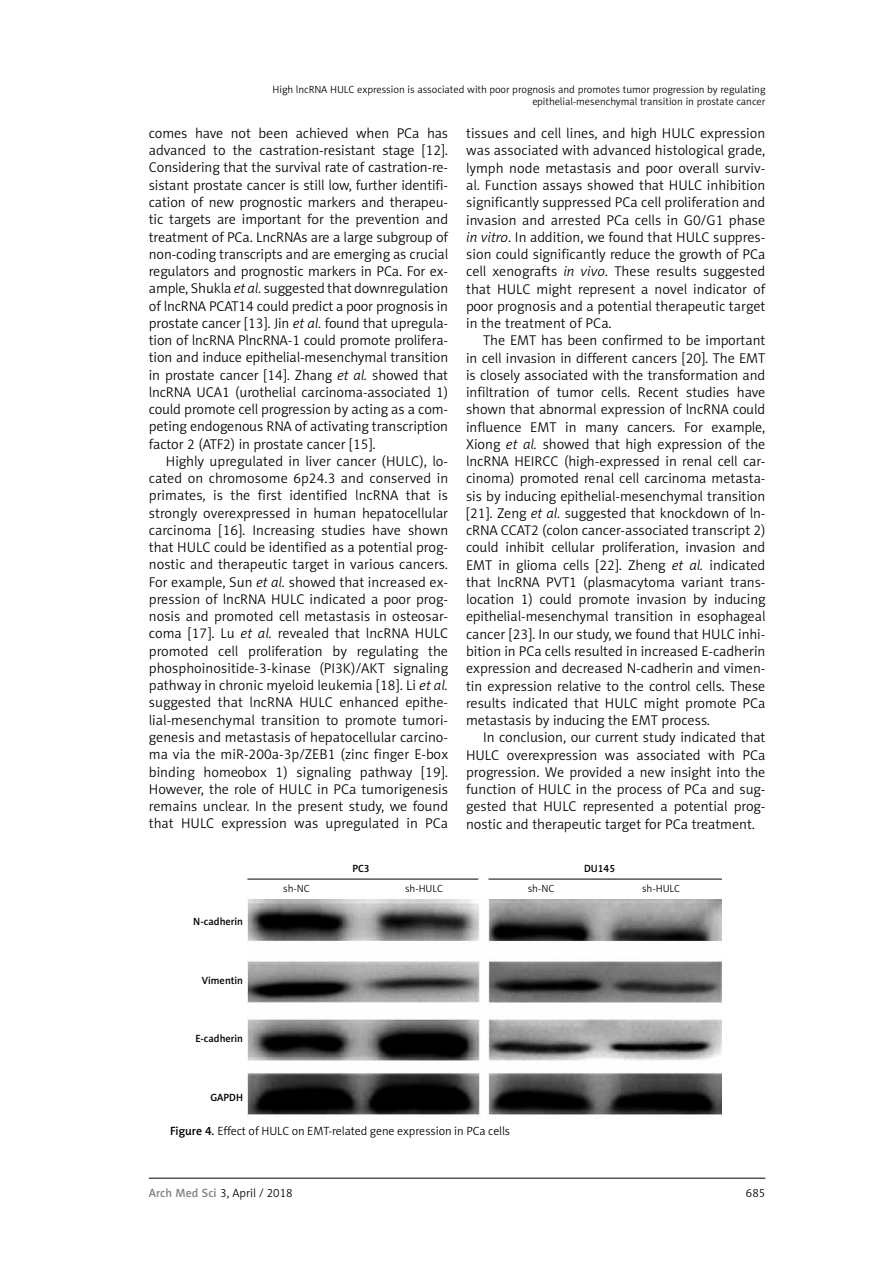
<style>
.page{position:relative;width:893px;height:1263px;background:#fff}
.page>*{position:absolute;margin:0;border:0;box-sizing:border-box;transform-origin:0 0}
.t1{font:14.25px/17.2px "Naomi Sans EFN Light";color:#000;text-align:justify}
.t2{font:12px "Naomi Sans EFN Light";color:#000}
.t3{font:10.5px/12.6px "Naomi Sans EFN Light";color:#000;text-align:right}
.t4{font:10.5px "Naomi Sans EFN Medium";color:#000}
.s1{font-style:italic}
.s2{font-family:"Naomi Sans EFN Medium"}
.s3{font-family:"Naomi Sans EFN Medium";color:#808285}
</style>
<div class="page">
<hr style="left:149px;top:1178px;width:616px;height:1px;background:#000">
<hr style="left:247px;top:879px;width:231px;height:1px;background:#000">
<hr style="left:488px;top:879px;width:234px;height:1px;background:#000">
<img style="left:247px;top:899px;width:475px;height:216px">
<p class="t3" style="left:272px;top:83px;width:494px">High lncRNA HULC expression is associated with poor prognosis and promotes tumor progression by regulating epithelial-mesenchymal transition in prostate cancer</p>
<p class="t1" style="left:149px;top:124px;width:301px">comes have not been achieved when PCa has advanced to the castration-resistant stage [12].<br>Considering that the survival rate of castration-re&shy;sistant prostate cancer is still low, further identifi&shy;cation of new prognostic markers and therapeu&shy;tic targets are important for the prevention and treatment of PCa. LncRNAs are a large subgroup of non-coding transcripts and are emerging as crucial regulators and prognostic markers in PCa. For ex&shy;ample, Shukla <span class="s1">et al.</span> suggested that downregulation of lncRNA PCAT14 could predict a poor prognosis in prostate cancer [13]. Jin <span class="s1">et al.</span> found that upregula&shy;tion of lncRNA PlncRNA-1 could promote prolifera&shy;tion and induce epithelial-mesenchymal transition in prostate cancer [14]. Zhang <span class="s1">et al.</span> showed that lncRNA UCA1 (urothelial carcinoma-associated 1) could promote cell progression by acting as a com&shy;peting endogenous RNA of activating transcription factor 2 (ATF2) in prostate cancer [15].</p>
<p class="t1" style="left:149px;top:452px;width:301px;text-indent:17px">Highly upregulated in liver cancer (HULC), lo&shy;cated on chromosome 6p24.3 and conserved in primates, is the first identified lncRNA that is strongly overexpressed in human hepatocellular carcinoma [16]. Increasing studies have shown that HULC could be identified as a potential prog&shy;nostic and therapeutic target in various cancers.<br>For example, Sun <span class="s1">et al.</span> showed that increased ex&shy;pression of lncRNA HULC indicated a poor prog&shy;nosis and promoted cell metastasis in osteosar&shy;coma [17]. Lu <span class="s1">et al.</span> revealed that lncRNA HULC promoted cell proliferation by regulating the phosphoinositide-3-kinase (PI3K)/AKT signaling pathway in chronic myeloid leukemia [18]. Li <span class="s1">et al. </span>suggested that lncRNA HULC enhanced epithe&shy;lial-mesenchymal transition to promote tumori&shy;genesis and metastasis of hepatocellular carcino&shy;ma via the miR-200a-3p/ZEB1 (zinc finger E-box binding homeobox 1) signaling pathway [19].<br>However, the role of HULC in PCa tumorigenesis remains unclear. In the present study, we found that HULC expression was upregulated in PCa</p>
<p class="t1" style="left:466px;top:125px;width:301px">tissues and cell lines, and high HULC expression was associated with advanced histological grade, lymph node metastasis and poor overall surviv&shy;al. Function assays showed that HULC inhibition significantly suppressed PCa cell proliferation and invasion and arrested PCa cells in G0/G1 phase <span class="s1">in vitro</span>. In addition, we found that HULC suppres&shy;sion could significantly reduce the growth of PCa cell xenografts <span class="s1">in vivo</span>. These results suggested that HULC might represent a novel indicator of poor prognosis and a potential therapeutic target in the treatment of PCa.</p>
<p class="t1" style="left:466px;top:332px;width:301px;text-indent:17px">The EMT has been confirmed to be important in cell invasion in different cancers [20]. The EMT is closely associated with the transformation and infiltration of tumor cells. Recent studies have shown that abnormal expression of lncRNA could influence EMT in many cancers. For example, Xiong <span class="s1">et al.</span> showed that high expression of the lncRNA HEIRCC (high-expressed in renal cell car&shy;cinoma) promoted renal cell carcinoma metasta&shy;sis by inducing epithelial-mesenchymal transition [21]. Zeng <span class="s1">et al.</span> suggested that knockdown of ln&shy;cRNA CCAT2 (colon cancer-associated transcript 2) could inhibit cellular proliferation, invasion and EMT in glioma cells [22]. Zheng <span class="s1">et al.</span> indicated that lncRNA PVT1 (plasmacytoma variant trans&shy;location 1) could promote invasion by inducing epithelial-mesenchymal transition in esophageal cancer [23]. In our study, we found that HULC inhi&shy;bition in PCa cells resulted in increased E-cadherin expression and decreased N-cadherin and vimen&shy;tin expression relative to the control cells. These results indicated that HULC might promote PCa metastasis by inducing the EMT process.</p>
<p class="t1" style="left:466px;top:729px;width:301px;text-indent:17px">In conclusion, our current study indicated that HULC overexpression was associated with PCa progression. We provided a new insight into the function of HULC in the process of PCa and sug&shy;gested that HULC represented a potential prog&shy;nostic and therapeutic target for PCa treatment.</p>
<p class="t4" style="left:352px;top:862px;width:19px">PC3</p>
<p class="t4" style="left:584px;top:862px;width:33px">DU145</p>
<p class="t4" style="left:193px;top:915px;width:51px">N-cadherin</p>
<p class="t4" style="left:202px;top:974px;width:43px">Vimentin</p>
<p class="t4" style="left:196px;top:1032px;width:49px">E-cadherin</p>
<p class="t4" style="left:210px;top:1091px;width:34px">GAPDH</p>
<p class="t3" style="left:283px;top:882px;width:28px">sh-NC</p>
<p class="t3" style="left:405px;top:882px;width:40px">sh-HULC</p>
<p class="t3" style="left:528px;top:882px;width:28px">sh-NC</p>
<p class="t3" style="left:642px;top:882px;width:40px">sh-HULC</p>
<p class="t2" style="left:170px;top:1124px;width:341px"><span class="s2">Figure 4.</span> Effect of HULC on EMT-related gene expression in PCa cells</p>
<p class="t2" style="left:149px;top:1186px;width:145px"><span class="s3">Arch Med Sci</span> 3, April / 2018</p>
<p class="t2" style="left:746px;top:1186px;width:21px">685</p>
</div>
